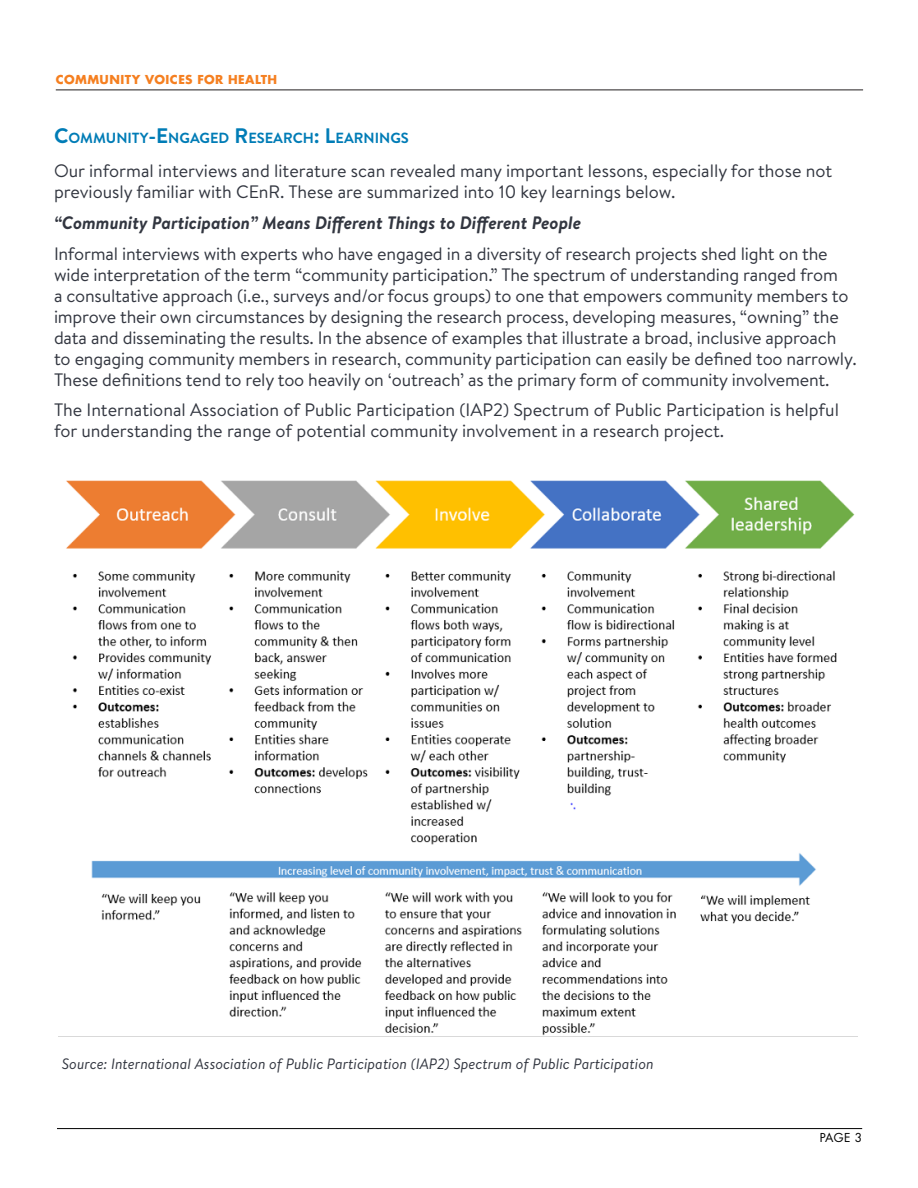
<style>
.page{position:relative;width:918px;height:1188px;background:#fff}
.page>*{position:absolute;margin:0;border:0;box-sizing:border-box;transform-origin:0 0}
.Paragraph{font:18px/21px "Brandon Text";letter-spacing:-.01em;color:#323640}
.Paragraph-2{font:italic 700 18px "Brandon Text";color:#323640}
.Paragraph-3{font:italic 15px "Brandon Text";color:#323640}
.Heading_2{font:700 14.7px "Brandon Text";color:#007cb6}
.t1{font:700 12px "Futura Std";letter-spacing:.035em;color:#f57f20}
.t2{font:12px "Futura Std";color:#000}
.s1{font-size:21px}
</style>
<div class="page">
<hr style="left:56px;top:90px;width:807px;height:1px;background:#231f20">
<hr style="left:57px;top:1128px;width:805px;height:1px;background:#000">
<img style="left:58px;top:480px;width:800px;height:557px">
<p class="t1" style="left:56px;top:71px;width:223px">COMMUNITY VOICES FOR HEALTH</p>
<p class="Heading_2" style="left:54px;top:127px;width:356px"><span class="s1">C</span>OMMUNITY<span class="s1">-E</span>NGAGED <span class="s1">R</span> ESEARCH<span class="s1">: L</span>EARNINGS</p>
<p class="Paragraph" style="left:54px;top:160px;width:780px">Our informal interviews and literature scan revealed many important lessons, especially for those not previously familiar with CEnR. These are summarized into 10 key learnings below.</p>
<p class="Paragraph-2" style="left:54px;top:210px;width:529px">“Community Participation” Means Different Things to Different People</p>
<p class="Paragraph" style="left:54px;top:242px;width:804px">Informal interviews with experts who have engaged in a diversity of research projects shed light on the wide interpretation of the term “community participation.” The spectrum of understanding ranged from<br>a consultative approach (i.e., surveys and/or focus groups) to one that empowers community members to improve their own circumstances by designing the research process, developing measures, “owning” the data and disseminating the results. In the absence of examples that illustrate a broad, inclusive approach to engaging community members in research, community participation can easily be defined too narrowly.<br>These definitions tend to rely too heavily on ‘outreach’ as the primary form of community involvement.</p>
<p class="Paragraph" style="left:54px;top:399px;width:787px">The International Association of Public Participation (IAP2) Spectrum of Public Participation is helpful for understanding the range of potential community involvement in a research project.</p>
<p class="Paragraph-3" style="left:62px;top:1053px;width:593px">Source: International Association of Public Participation (IAP2) Spectrum of Public Participation</p>
<p class="t2" style="left:820px;top:1130px;width:44px">PAGE 3</p>
</div>
